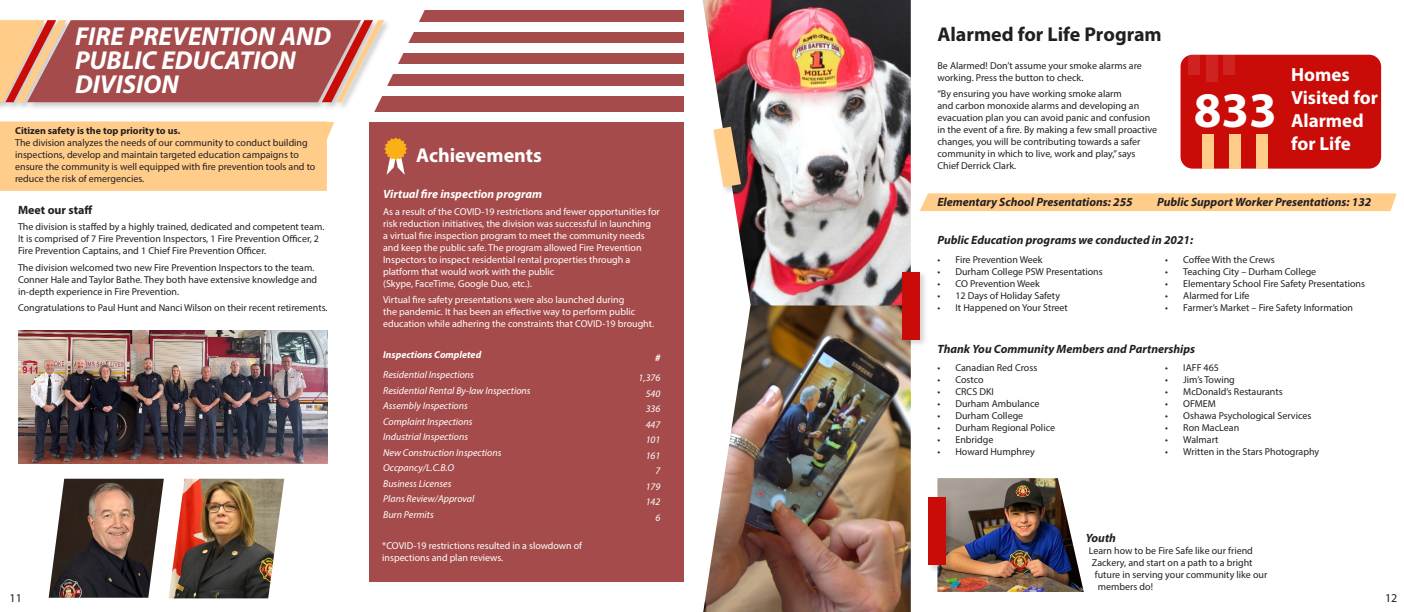
<style>
.page{position:relative;width:1404px;height:612px;background:#fff}
.page>*{position:absolute;margin:0;border:0;box-sizing:border-box;transform-origin:0 0}
.t1{font:700 50px "Myriad Pro";color:#fff}
.t2{font:italic 700 26px/24px "Myriad Pro";color:#fff}
.t3{font:700 20px "Myriad Pro";color:#231f20}
.t4{font:700 20px "Myriad Pro";color:#fff}
.t5{font:700 19px/22.8px "Myriad Pro";color:#fff}
.t6{font:italic 700 12px "Myriad Pro";color:#231f20}
.t7{font:italic 700 12px "Myriad Pro";color:#fff}
.t8{font:700 12px "Myriad Pro";color:#231f20}
.t9{font:12px "Myriad Pro";color:#231f20}
.t10{font:10px/12px "Myriad Pro";color:#231f20}
.t11{font:10px/12px "Myriad Pro";color:#fff}
.t12{font:italic 10px "Myriad Pro";color:#fff}
.t13{font:italic 700 10px "Myriad Pro";color:#fff}
.s1{font-weight:700}
</style>
<div class="page">
<div style="left:369px;top:121px;width:315px;height:461px;background:#a54b4b"></div>
<svg style="left:920px;top:193px;width:477px;height:18px"></svg>
<div style="left:0;top:121px;width:334px;height:70px;background:#ffcc8a"></div>
<img style="left:18px;top:331px;width:310px;height:132px">
<div style="left:0;top:18px;width:392px;height:92px;background:#231f20;opacity:.24"></div>
<svg style="left:0;top:20px;width:369px;height:82px"></svg>
<img style="left:49px;top:479px;width:115px;height:119px">
<img style="left:169px;top:479px;width:115px;height:119px">
<svg style="left:384px;top:137px;width:23px;height:38px"></svg>
<div style="left:1181px;top:55px;width:200px;height:114px;background:#c90c08;border-radius:12px"></div>
<img style="left:703px;top:0;width:208px;height:612px">
<div style="left:712px;top:125px;width:37px;height:70px;background:#231f20;opacity:.2"></div>
<svg style="left:713px;top:127px;width:28px;height:60px"></svg>
<div style="left:1202px;top:134px;width:12px;height:35px;background:#ffcc8a"></div>
<div style="left:1223px;top:55px;width:12px;height:20px;background:#ce2320"></div>
<div style="left:1229px;top:134px;width:12px;height:35px;background:#ffcc8a"></div>
<div style="left:1206px;top:55px;width:12px;height:27px;background:#ce2320"></div>
<div style="left:1256px;top:134px;width:12px;height:35px;background:#ffcc8a"></div>
<div style="left:1188px;top:55px;width:12px;height:20px;background:#ce2320"></div>
<img style="left:937px;top:478px;width:147px;height:114px">
<div style="left:927px;top:496px;width:28px;height:78px;background:#231f20;opacity:.2"></div>
<div style="left:929px;top:498px;width:17px;height:67px;background:#c90c08"></div>
<div style="left:900px;top:270px;width:28px;height:78px;background:#231f20;opacity:.2"></div>
<div style="left:902px;top:272px;width:18px;height:67px;background:#c90c08"></div>
<svg style="left:369px;top:10px;width:315px;height:112px;fill:#a54b4b"></svg>
<div style="left:404px;top:22px;width:286px;height:9px;background:#fff"></div>
<div style="left:393px;top:43px;width:300px;height:10px;background:#fff"></div>
<div style="left:380px;top:65px;width:313px;height:9px;background:#fff"></div>
<div style="left:372px;top:86px;width:321px;height:9px;background:#fff"></div>
<div style="left:328px;top:112px;width:365px;height:9px;background:#fff"></div>
<h1 class="t2" style="left:75px;top:23px;width:258px">FIRE PREVENTION AND<br>PUBLIC EDUCATION<br>DIVISION</h1>
<p class="t10" style="left:15px;top:125px;width:302px"><span class="s1">Citizen safety is the top priority to us.<br></span>The division analyzes the needs of our community to conduct building inspections, develop and maintain targeted education campaigns to ensure the community is well equipped with fire prevention tools and to reduce the risk of emergencies.</p>
<p class="t8" style="left:18px;top:202px;width:76px">Meet our staff</p>
<p class="t10" style="left:18px;top:221px;width:308px">The division is staffed by a highly trained, dedicated and competent team.<br>It is comprised of 7 Fire Prevention Inspectors, 1 Fire Prevention Officer, 2<br>Fire Prevention Captains, and 1 Chief Fire Prevention Officer.</p>
<p class="t10" style="left:18px;top:261px;width:301px">The division welcomed two new Fire Prevention Inspectors to the team.<br>Conner Hale and Taylor Bathe. They both have extensive knowledge and in-depth experience in Fire Prevention.</p>
<p class="t10" style="left:18px;top:302px;width:311px">Congratulations to Paul Hunt and Nanci Wilson on their recent retirements.</p>
<h1 class="t4" style="left:416px;top:143px;width:127px">Achievements</h1>
<p class="t7" style="left:383px;top:186px;width:161px">Virtual fire inspection program</p>
<p class="t11" style="left:383px;top:205px;width:278px">As a result of the COVID-19 restrictions and fewer opportunities for risk reduction initiatives, the division was successful in launching<br>a virtual fire inspection program to meet the community needs and keep the public safe. The program allowed Fire Prevention Inspectors to inspect residential rental properties through a platform that would work with the public<br>(Skype, FaceTime, Google Duo, etc.).</p>
<p class="t11" style="left:383px;top:294px;width:272px">Virtual fire safety presentations were also launched during<br>the pandemic. It has been an effective way to perform public education while adhering the constraints that COVID-19 brought.</p>
<p class="t13" style="left:383px;top:348px;width:100px">Inspections Completed</p>
<p class="t13" style="left:655px;top:351px;width:7px">#</p>
<p class="t12" style="left:383px;top:369px;width:92px">Residential Inspections</p>
<p class="t12" style="left:639px;top:372px;width:23px">1,376</p>
<p class="t12" style="left:383px;top:384px;width:149px">Residential Rental By-law Inspections</p>
<p class="t12" style="left:646px;top:387px;width:16px">540</p>
<p class="t12" style="left:383px;top:400px;width:86px">Assembly Inspections</p>
<p class="t12" style="left:646px;top:403px;width:16px">336</p>
<p class="t12" style="left:383px;top:415px;width:91px">Complaint Inspections</p>
<p class="t12" style="left:646px;top:418px;width:16px">447</p>
<p class="t12" style="left:383px;top:431px;width:87px">Industrial Inspections</p>
<p class="t12" style="left:646px;top:434px;width:16px">101</p>
<p class="t12" style="left:383px;top:446px;width:120px">New Construction Inspections</p>
<p class="t12" style="left:646px;top:449px;width:16px">161</p>
<p class="t12" style="left:383px;top:462px;width:73px">Occpancy/L.C.B.O</p>
<p class="t12" style="left:656px;top:465px;width:6px">7</p>
<p class="t12" style="left:383px;top:477px;width:70px">Business Licenses</p>
<p class="t12" style="left:646px;top:480px;width:16px">179</p>
<p class="t12" style="left:383px;top:493px;width:93px">Plans Review/Approval</p>
<p class="t12" style="left:646px;top:496px;width:16px">142</p>
<p class="t12" style="left:383px;top:508px;width:52px">Burn Permits</p>
<p class="t12" style="left:656px;top:511px;width:6px">6</p>
<p class="t11" style="left:382px;top:539px;width:201px">*COVID-19 restrictions resulted in a slowdown of inspections and plan reviews.</p>
<h1 class="t3" style="left:937px;top:21px;width:226px">Alarmed for Life Program</h1>
<p class="t10" style="left:937px;top:59px;width:206px">Be Alarmed! Don’t assume your smoke alarms are working. Press the button to check.</p>
<p class="t10" style="left:937px;top:88px;width:221px">“By ensuring you have working smoke alarm<br>and carbon monoxide alarms and developing an evacuation plan you can avoid panic and confusion in the event of a fire. By making a few small proactive changes, you will be contributing towards a safer community in which to live, work and play,” says Chief Derrick Clark.</p>
<h1 class="t1" style="left:1194px;top:77px;width:85px">833</h1>
<h1 class="t5" style="left:1291px;top:63px;width:88px">Homes<br>Visited for<br>Alarmed for Life</h1>
<p class="t6" style="left:937px;top:194px;width:197px">Elementary School Presentations: 255</p>
<p class="t6" style="left:1157px;top:194px;width:216px">Public Support Worker Presentations: 132</p>
<h1 class="t6" style="left:937px;top:233px;width:257px">Public Education programs we conducted in 2021:</h1>
<p class="t10" style="left:937px;top:254px;width:107px">• Fire Prevention Week</p>
<p class="t10" style="left:1165px;top:254px;width:111px">• Coffee With the Crews</p>
<p class="t10" style="left:937px;top:266px;width:167px">• Durham College PSW Presentations</p>
<p class="t10" style="left:1165px;top:266px;width:153px">• Teaching City – Durham College</p>
<p class="t10" style="left:937px;top:278px;width:104px">• CO Prevention Week</p>
<p class="t10" style="left:1165px;top:278px;width:201px">• Elementary School Fire Safety Presentations</p>
<p class="t10" style="left:937px;top:290px;width:124px">• 12 Days of Holiday Safety</p>
<p class="t10" style="left:1165px;top:290px;width:86px">• Alarmed for Life</p>
<p class="t10" style="left:937px;top:302px;width:132px">• It Happened on Your Street</p>
<p class="t10" style="left:1165px;top:302px;width:189px">• Farmer’s Market – Fire Safety Information</p>
<h1 class="t6" style="left:937px;top:341px;width:259px">Thank You Community Members and Partnerships</h1>
<p class="t10" style="left:937px;top:362px;width:101px">• Canadian Red Cross</p>
<p class="t10" style="left:1165px;top:362px;width:55px">• IAFF 465</p>
<p class="t10" style="left:937px;top:374px;width:48px">• Costco</p>
<p class="t10" style="left:1165px;top:374px;width:71px">• Jim’s Towing</p>
<p class="t10" style="left:937px;top:386px;width:58px">• CRCS DKI</p>
<p class="t10" style="left:1165px;top:386px;width:119px">• McDonald’s Restaurants</p>
<p class="t10" style="left:937px;top:398px;width:104px">• Durham Ambulance</p>
<p class="t10" style="left:1165px;top:398px;width:52px">• OFMEM</p>
<p class="t10" style="left:937px;top:410px;width:87px">• Durham College</p>
<p class="t10" style="left:1165px;top:410px;width:148px">• Oshawa Psychological Services</p>
<p class="t10" style="left:937px;top:422px;width:119px">• Durham Regional Police</p>
<p class="t10" style="left:1165px;top:422px;width:75px">• Ron MacLean</p>
<p class="t10" style="left:937px;top:434px;width:58px">• Enbridge</p>
<p class="t10" style="left:1165px;top:434px;width:55px">• Walmart</p>
<p class="t10" style="left:937px;top:446px;width:99px">• Howard Humphrey</p>
<p class="t10" style="left:1165px;top:446px;width:156px">• Written in the Stars Photography</p>
<h1 class="t6" style="left:1086px;top:530px;width:32px">Youth</h1>
<p class="t10" style="left:1089px;top:545px;width:166px">Learn how to be Fire Safe like our friend</p>
<p class="t10" style="left:1092px;top:557px;width:162px">Zackery, and start on a path to a bright</p>
<p class="t10" style="left:1095px;top:569px;width:174px">future in serving your community like our</p>
<p class="t10" style="left:1098px;top:581px;width:57px">members do!</p>
<p class="t9" style="left:10px;top:591px;width:14px">11</p>
<p class="t9" style="left:1385px;top:591px;width:14px">12</p>
</div>
